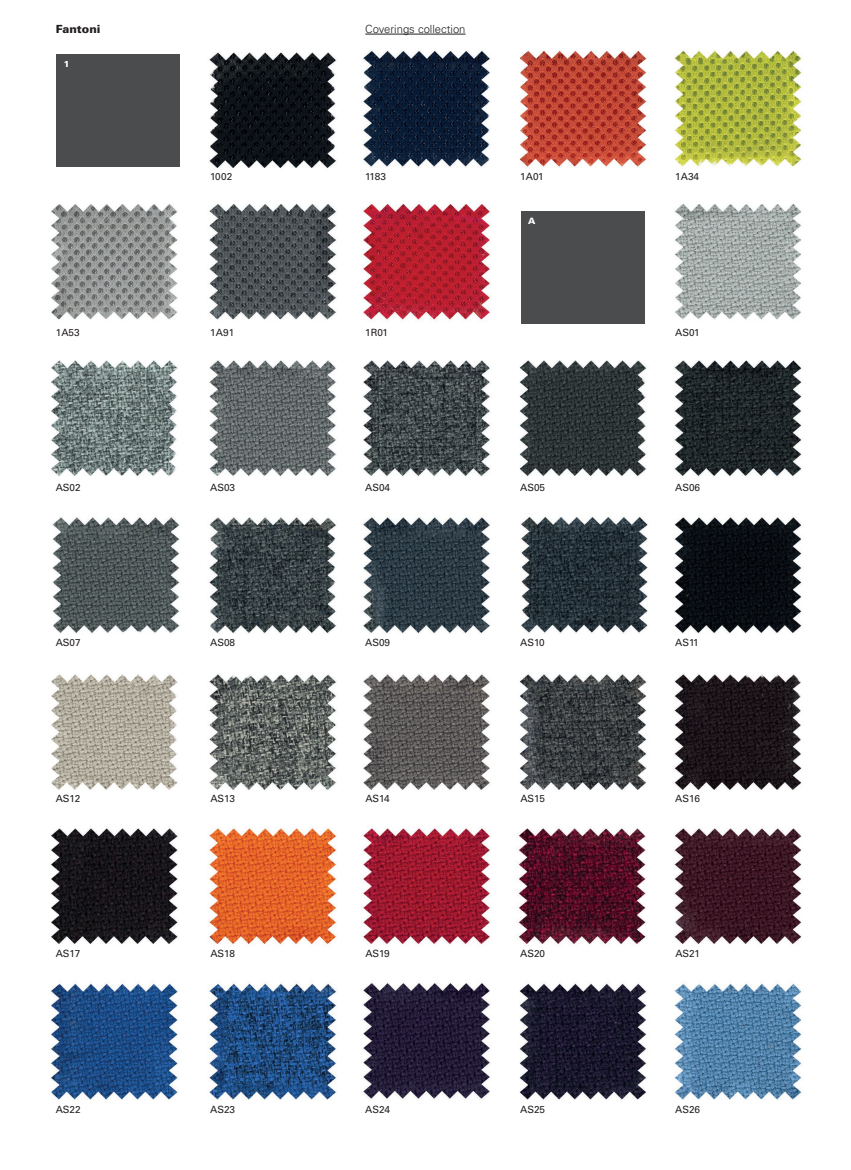
<style>
.page{position:relative;width:851px;height:1170px;background:#fff}
.page>*{position:absolute;margin:0;border:0;box-sizing:border-box;transform-origin:0 0}
.t1{font:300 11.25px "Univers LT Std";color:#231f20}
.t2{font:900 11.25px "Univers LT Std";color:#231f20}
.t3{font:10px "Univers LT Std";color:#231f20}
.t4{font:900 8.75px "Univers LT Std";color:#fff}
</style>
<div class="page">
<img style="left:51px;top:50px;width:751px;height:1050px">
<hr style="left:365px;top:34px;width:100px;height:1px;background:#231f20">
<div style="left:57px;top:54px;width:123px;height:113px;background:#4b4c4d"></div>
<div style="left:521px;top:211px;width:123px;height:113px;background:#4b4c4d"></div>
<p class="t2" style="left:56px;top:22px;width:46px">Fantoni</p>
<p class="t1" style="left:365px;top:22px;width:102px">Coverings collection</p>
<p class="t4" style="left:64px;top:59px;width:7px">1</p>
<p class="t3" style="left:210px;top:171px;width:24px">1002</p>
<p class="t3" style="left:365px;top:171px;width:22px">1183</p>
<p class="t3" style="left:520px;top:171px;width:25px">1A01</p>
<p class="t4" style="left:528px;top:216px;width:9px">A</p>
<p class="t3" style="left:675px;top:171px;width:25px">1A34</p>
<p class="t3" style="left:56px;top:326px;width:25px">1A53</p>
<p class="t3" style="left:210px;top:326px;width:25px">1A91</p>
<p class="t3" style="left:365px;top:326px;width:24px">1R01</p>
<p class="t3" style="left:675px;top:326px;width:26px">AS01</p>
<p class="t3" style="left:56px;top:481px;width:26px">AS02</p>
<p class="t3" style="left:210px;top:481px;width:26px">AS03</p>
<p class="t3" style="left:365px;top:481px;width:26px">AS04</p>
<p class="t3" style="left:520px;top:481px;width:26px">AS05</p>
<p class="t3" style="left:675px;top:481px;width:26px">AS06</p>
<p class="t3" style="left:56px;top:637px;width:26px">AS07</p>
<p class="t3" style="left:210px;top:637px;width:26px">AS08</p>
<p class="t3" style="left:365px;top:637px;width:26px">AS09</p>
<p class="t3" style="left:520px;top:637px;width:26px">AS10</p>
<p class="t3" style="left:675px;top:637px;width:25px">AS11</p>
<p class="t3" style="left:56px;top:792px;width:26px">AS12</p>
<p class="t3" style="left:210px;top:792px;width:26px">AS13</p>
<p class="t3" style="left:365px;top:792px;width:26px">AS14</p>
<p class="t3" style="left:520px;top:792px;width:26px">AS15</p>
<p class="t3" style="left:675px;top:792px;width:26px">AS16</p>
<p class="t3" style="left:56px;top:947px;width:26px">AS17</p>
<p class="t3" style="left:210px;top:947px;width:26px">AS18</p>
<p class="t3" style="left:365px;top:947px;width:26px">AS19</p>
<p class="t3" style="left:675px;top:947px;width:26px">AS21</p>
<p class="t3" style="left:520px;top:947px;width:26px">AS20</p>
<p class="t3" style="left:56px;top:1103px;width:26px">AS22</p>
<p class="t3" style="left:210px;top:1103px;width:26px">AS23</p>
<p class="t3" style="left:365px;top:1103px;width:26px">AS24</p>
<p class="t3" style="left:675px;top:1103px;width:26px">AS26</p>
<p class="t3" style="left:520px;top:1103px;width:26px">AS25</p>
</div>
